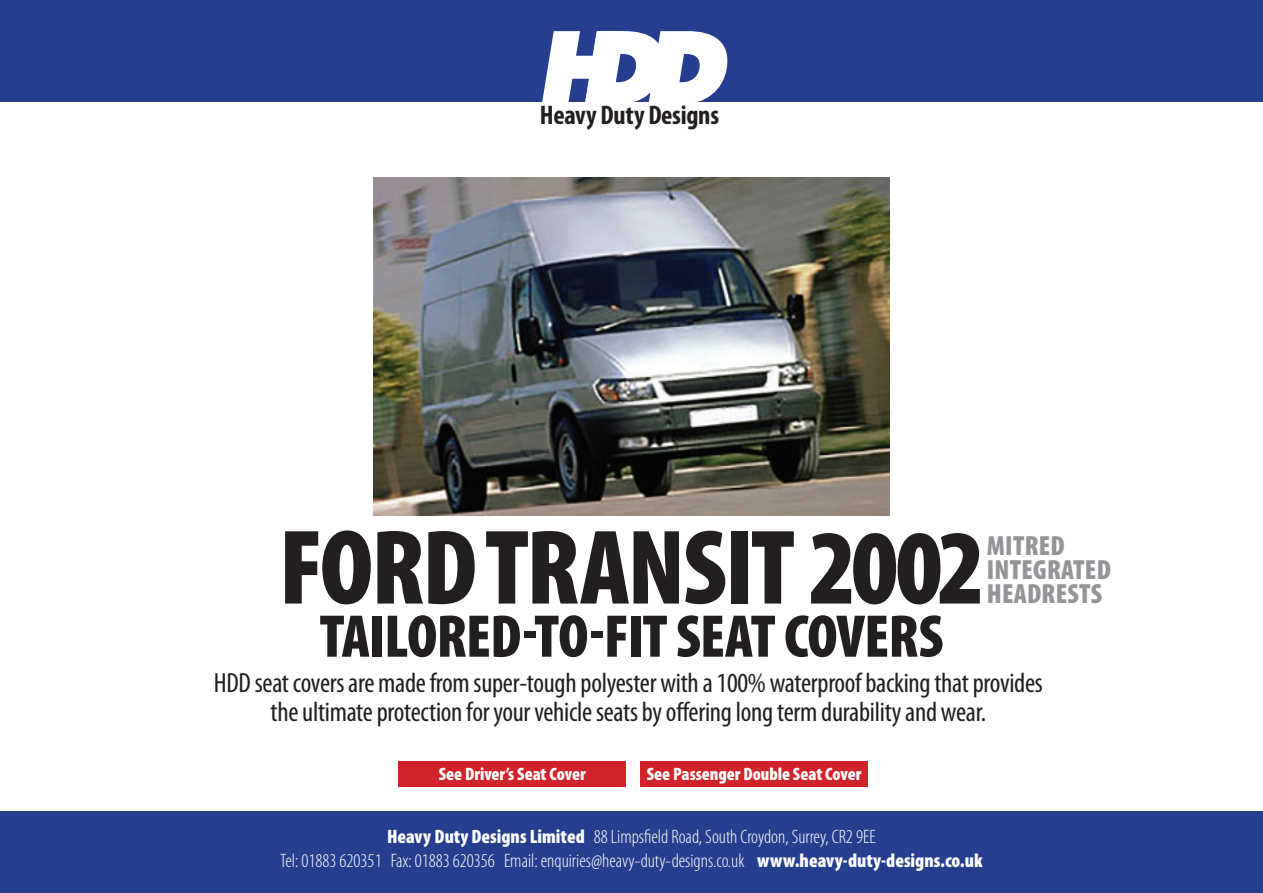
<style>
.page{position:relative;width:1263px;height:893px;background:#fff}
.page>*{position:absolute;margin:0;border:0;box-sizing:border-box;transform-origin:0 0}
.t1{font:900 condensed 107.1px "Myriad Pro";letter-spacing:-.025em;color:#231f20}
.t2{font:900 condensed 60.75px "Myriad Pro";letter-spacing:-.015em;color:#231f20}
.t3{font:condensed 27.75px/29.2px "Myriad Pro";letter-spacing:-.01em;color:#231f20;text-align:center}
.t4{font:900 condensed 27.75px "Myriad Pro";letter-spacing:.01em;color:#939598}
.t5{font:700 condensed 27px "Myriad Pro";letter-spacing:-.01em;color:#231f20}
.t6{font:300 condensed 19.5px "Myriad Pro";color:#fff}
.t7{font:900 condensed 18px "Myriad Pro";color:#fff}
.s1{font-weight:900}
</style>
<div class="page">
<div style="left:0;top:0;width:1263px;height:102px;background:#253f8e"></div>
<svg style="left:542px;top:31px;width:186px;height:71px"></svg>
<img style="left:373px;top:177px;width:516px;height:339px">
<div style="left:399px;top:762px;width:227px;height:25px;background:#d1232a"></div>
<div style="left:640px;top:762px;width:227px;height:25px;background:#d1232a"></div>
<div style="left:0;top:811px;width:1263px;height:82px;background:#253f8e"></div>
<p class="t5" style="left:540px;top:100px;width:181px">Heavy Duty Designs</p>
<p class="t1" style="left:279px;top:508px;width:707px">FORDTRANSIT 2002</p>
<p class="t2" style="left:320px;top:603px;width:625px">TAILORED-TO-FIT SEAT COVERS</p>
<p class="t4" style="left:987px;top:530px;width:79px">MITRED</p>
<p class="t4" style="left:987px;top:554px;width:126px">INTEGRATED</p>
<p class="t4" style="left:987px;top:578px;width:117px">HEADRESTS</p>
<p class="t3" style="left:214px;top:669px;width:830px">HDD seat covers are made from super-tough polyester with a 100% waterproof backing that provides the ultimate protection for your vehicle seats by offering long term durability and wear.</p>
<p class="t7" style="left:439px;top:764px;width:148px">See Driver’s Seat Cover</p>
<p class="t7" style="left:647px;top:764px;width:216px">See Passenger Double Seat Cover</p>
<p class="t6" style="left:387px;top:826px;width:490px"><span class="s1">Heavy Duty Designs Limited</span> 88 Limpsfield Road, South Croydon, Surrey, CR2 9EE</p>
<p class="t6" style="left:280px;top:850px;width:704px">Tel: 01883 620351 Fax: 01883 620356 Email: enquiries@heavy-duty-designs.co.uk <span class="s1">www.heavy-duty-designs.co.uk</span></p>
</div>
